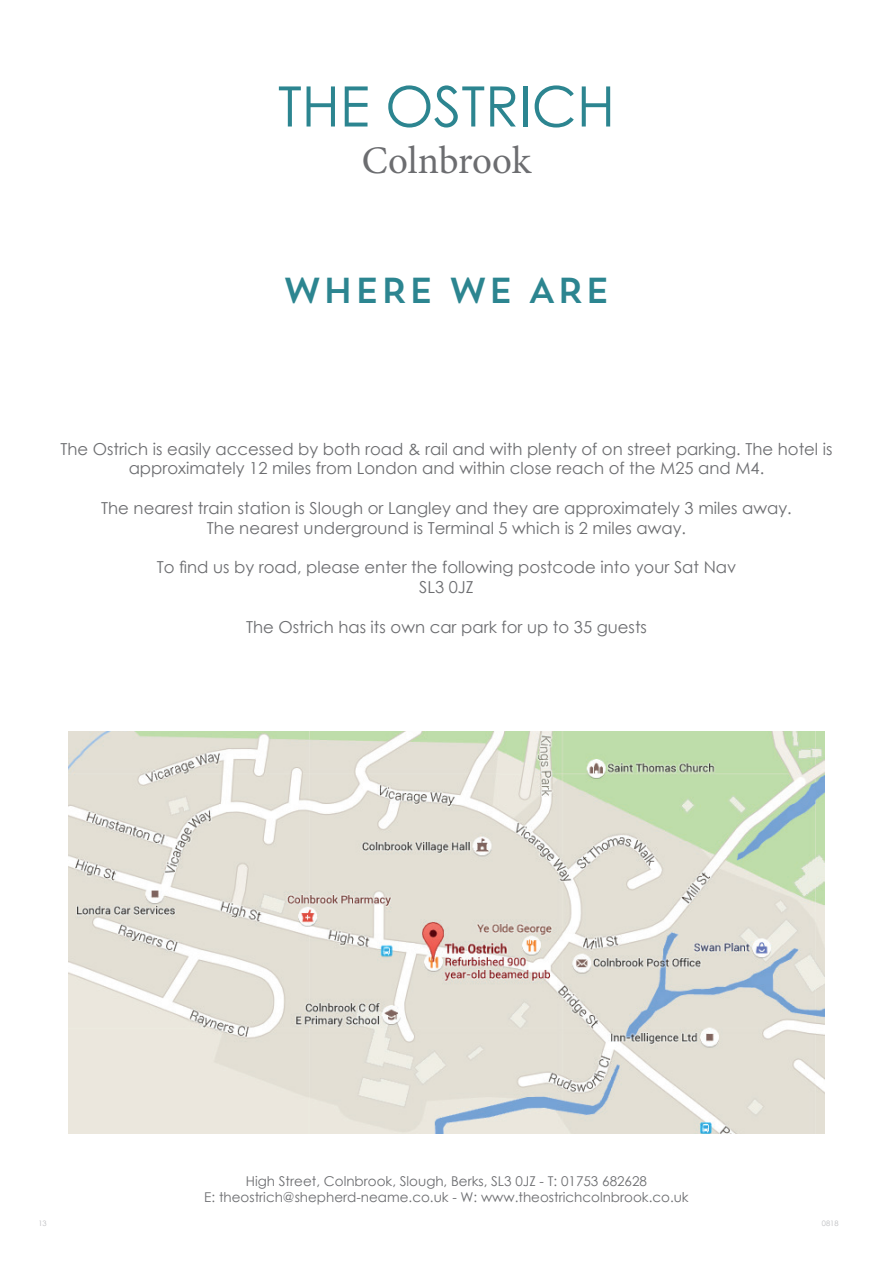
<style>
.page{position:relative;width:893px;height:1263px;background:#fff}
.page>*{position:absolute;margin:0;border:0;box-sizing:border-box;transform-origin:0 0}
.t1{font:55.8px "Century Gothic";color:#2c8590}
.t2{font:39px "Minion Pro";letter-spacing:-.005em;color:#6c6d70}
.t3{font:36px "Trend Sans One";color:#2c8590}
.t4{font:16.5px/19.8px "Century Gothic";color:#6c6d70;text-align:center}
.t5{font:13.5px/16.2px "Century Gothic";color:#6c6d70;text-align:center}
.t6{font:7.5px "Century Gothic";color:#bcbdc0}
</style>
<div class="page">
<img style="left:68px;top:731px;width:757px;height:402px">
<h1 class="t1" style="left:278px;top:67px;width:339px">THE OSTRICH</h1>
<h2 class="t2" style="left:362px;top:135px;width:171px">Colnbrook</h2>
<h3 class="t3" style="left:282px;top:268px;width:329px">WHERE WE ARE</h3>
<p class="t4" style="left:60px;top:438px;width:773px">The Ostrich is easily accessed by both road &amp; rail and with plenty of on street parking. The hotel is approximately 12 miles from London and within close reach of the M25 and M4.</p>
<p class="t4" style="left:101px;top:498px;width:692px">The nearest train station is Slough or Langley and they are approximately 3 miles away.<br>The nearest underground is Terminal 5 which is 2 miles away.</p>
<p class="t4" style="left:157px;top:557px;width:581px">To find us by road, please enter the following postcode into your Sat Nav<br>SL3 0JZ</p>
<p class="t4" style="left:246px;top:617px;width:402px">The Ostrich has its own car park for up to 35 guests</p>
<p class="t5" style="left:204px;top:1172px;width:486px">High Street, Colnbrook, Slough, Berks, SL3 0JZ - T: 01753 682628<br>E: theostrich@shepherd-neame.co.uk - W: www.theostrichcolnbrook.co.uk</p>
<p class="t6" style="left:38px;top:1218px;width:10px">13</p>
<p class="t6" style="left:822px;top:1218px;width:18px">0818</p>
</div>
